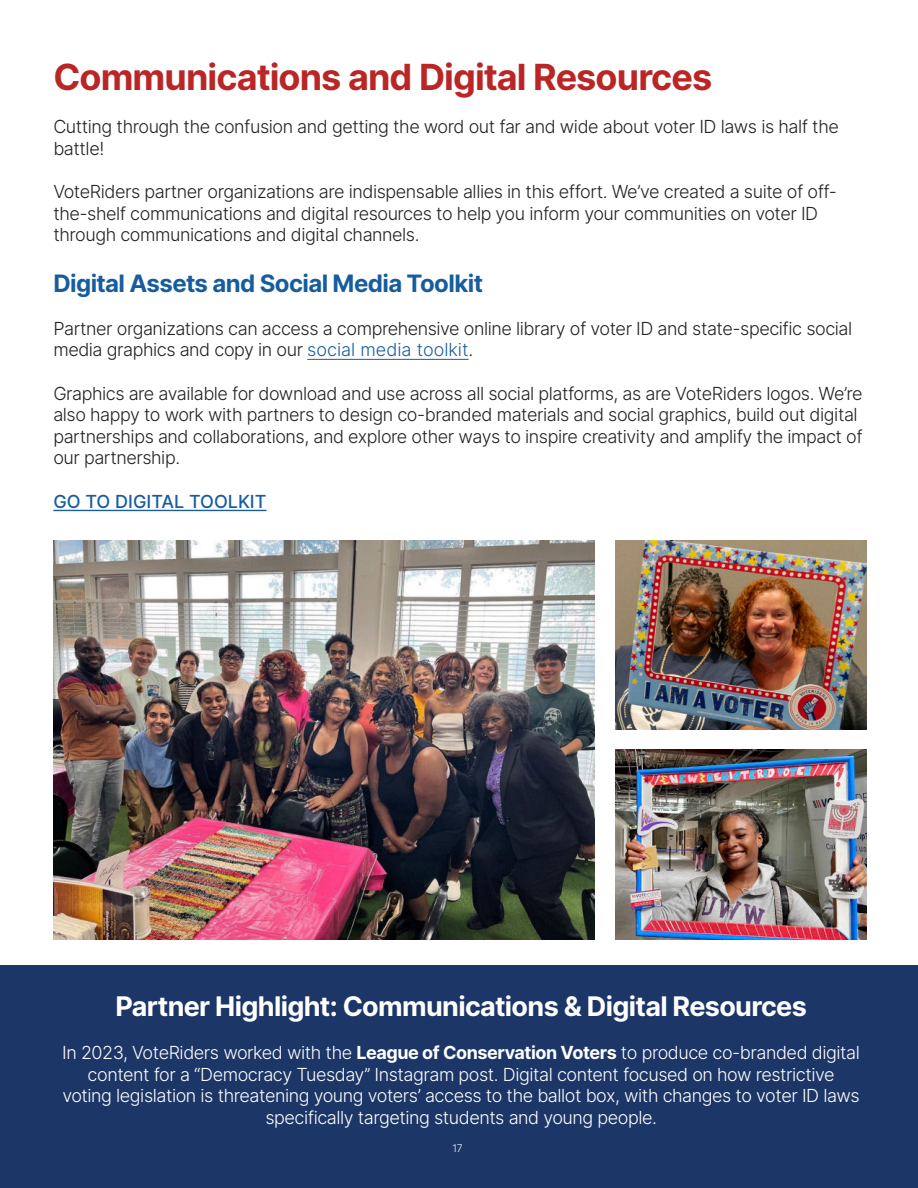
<style>
.page{position:relative;width:918px;height:1188px;background:#fff}
.page>*{position:absolute;margin:0;border:0;box-sizing:border-box;transform-origin:0 0}
.t1{font:700 36px "Inter";letter-spacing:-.025em;color:#ba2625}
.t2{font:700 27px "Inter";letter-spacing:-.025em;color:#fff}
.t3{font:700 24px "Inter";letter-spacing:-.025em;color:#175d9e}
.t4{font:300 18px/21.6px "Inter";letter-spacing:-.025em;color:#231f20}
.t5{font:300 18px/21.6px "Inter";letter-spacing:-.025em;color:#fff;text-align:center}
.t6{font:500 18px "Inter";color:#175d9e}
.t7{font:300 10.5px "Inter";color:#f3fafe}
.s1{color:#175d9e}
.s2{font-weight:700}
</style>
<div class="page">
<div style="left:0;top:966px;width:918px;height:222px;background:#1c3667"></div>
<hr style="left:307px;top:359px;width:162px;height:1px;background:#175d9e">
<hr style="left:53px;top:510px;width:214px;height:1px;background:#175d9e">
<img style="left:616px;top:750px;width:250px;height:190px">
<img style="left:616px;top:540px;width:250px;height:190px">
<img style="left:53px;top:540px;width:541px;height:400px">
<h1 class="t1" style="left:53px;top:56px;width:661px">Communications and Digital Resources</h1>
<p class="t4" style="left:53px;top:116px;width:787px">Cutting through the confusion and getting the word out far and wide about voter ID laws is half the battle!</p>
<p class="t4" style="left:53px;top:181px;width:785px">VoteRiders partner organizations are indispensable allies in this effort. We’ve created a suite of off&shy;the-shelf communications and digital resources to help you inform your communities on voter ID through communications and digital channels.</p>
<h3 class="t3" style="left:53px;top:269px;width:431px">Digital Assets and Social Media Toolkit</h3>
<p class="t4" style="left:53px;top:317px;width:801px">Partner organizations can access a comprehensive online library of voter ID and state-specific social media graphics and copy in our <span class="s1">social media toolkit</span>.</p>
<p class="t4" style="left:53px;top:382px;width:811px">Graphics are available for download and use across all social platforms, as are VoteRiders logos. We’re also happy to work with partners to design co-branded materials and social graphics, build out digital partnerships and collaborations, and explore other ways to inspire creativity and amplify the impact of our partnership.</p>
<p class="t6" style="left:53px;top:490px;width:215px">GO TO DIGITAL TOOLKIT</p>
<h2 class="t2" style="left:115px;top:990px;width:693px">Partner Highlight: Communications &amp; Digital Resources</h2>
<p class="t5" style="left:62px;top:1042px;width:799px">In 2023, VoteRiders worked with the <span class="s2">League of Conservation Voters</span> to produce co-branded digital content for a “Democracy Tuesday’’ Instagram post. Digital content focused on how restrictive voting legislation is threatening young voters’ access to the ballot box, with changes to voter ID laws specifically targeting students and young people.</p>
<p class="t7" style="left:453px;top:1142px;width:12px">17</p>
</div>
